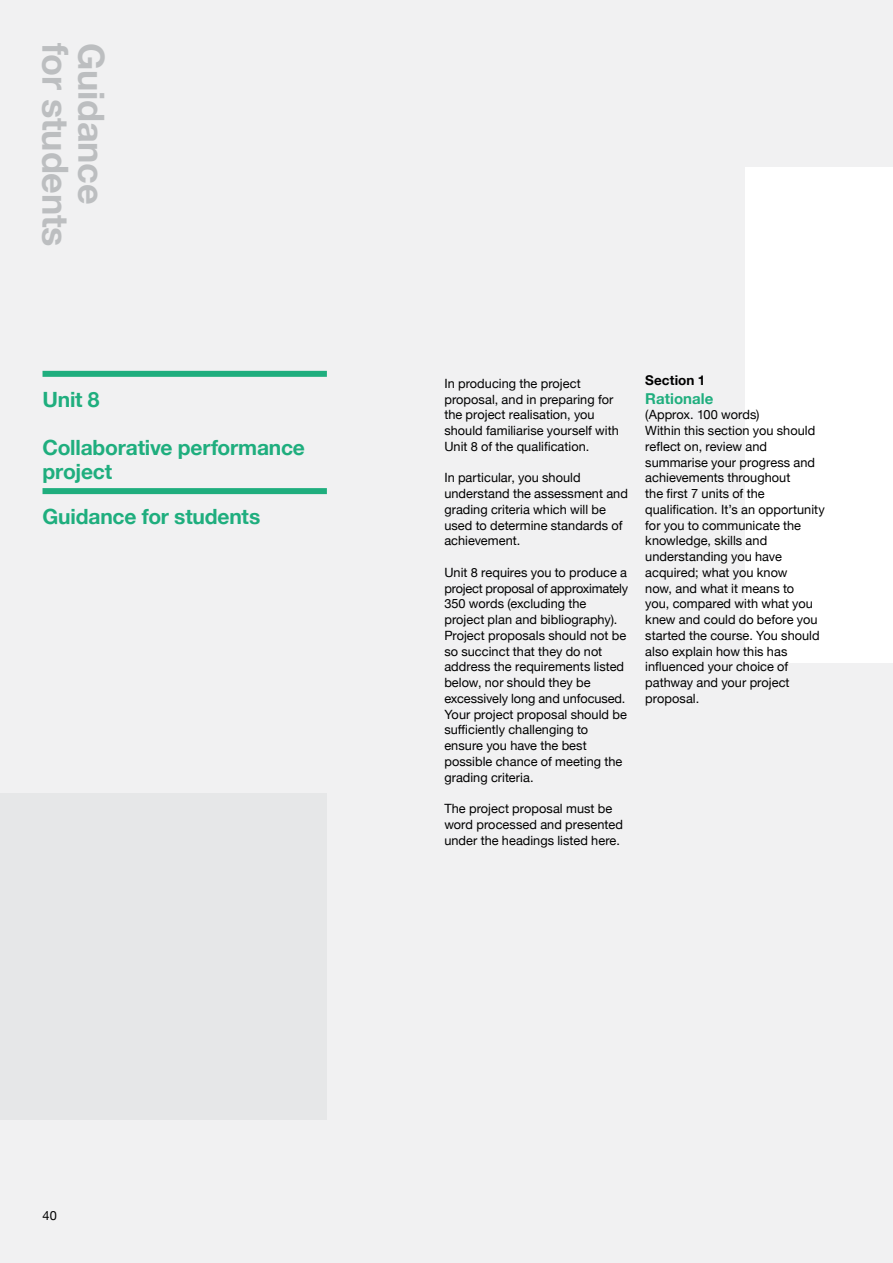
<style>
.page{position:relative;width:893px;height:1263px;background:#f1f1f2}
.page>*{position:absolute;margin:0;border:0;box-sizing:border-box;transform-origin:0 0}
.t1{font:700 36px "Helvetica Neue";letter-spacing:-.005em;color:#bcbec0}
.t2{font:700 21px/24px "Helvetica Neue";letter-spacing:-.01em;color:#1fae7e}
.t3{font:700 15px "Helvetica Neue";letter-spacing:.005em;color:#1fae7e}
.t4{font:700 13.5px "Helvetica Neue";letter-spacing:.005em;color:#000}
.t5{font:12.75px/15.8px "Helvetica Neue";letter-spacing:.005em;color:#000}
</style>
<div class="page">
<div style="left:0;top:793px;width:327px;height:327px;background:#e6e7e8"></div>
<div style="left:746px;top:167px;width:147px;height:496px;background:#fff"></div>
<div style="left:43px;top:371px;width:284px;height:6px;background:#1fae7e"></div>
<div style="left:43px;top:488px;width:284px;height:6px;background:#1fae7e"></div>
<h1 class="t1" style="left:84px;top:43px;width:206px;rotate:90deg">for students</h1>
<h1 class="t1" style="left:120px;top:43px;width:163px;rotate:90deg">Guidance</h1>
<h2 class="t2" style="left:43px;top:388px;width:59px">Unit 8</h2>
<h2 class="t2" style="left:43px;top:436px;width:264px">Collaborative performance project</h2>
<h2 class="t2" style="left:43px;top:505px;width:219px">Guidance for students</h2>
<p class="t5" style="left:444px;top:376px;width:176px">In producing the project proposal, and in preparing for the project realisation, you should familiarise yourself with<br>Unit 8 of the qualification.</p>
<p class="t5" style="left:444px;top:471px;width:185px">In particular, you should understand the assessment and grading criteria which will be used to determine standards of achievement.</p>
<p class="t5" style="left:444px;top:565px;width:185px">Unit 8 requires you to produce a project proposal of approximately<br>350 words (excluding the project plan and bibliography).<br>Project proposals should not be so succinct that they do not address the requirements listed below, nor should they be excessively long and unfocused.<br>Your project proposal should be sufficiently challenging to ensure you have the best possible chance of meeting the grading criteria.</p>
<p class="t5" style="left:444px;top:801px;width:180px">The project proposal must be word processed and presented under the headings listed here.</p>
<p class="t4" style="left:645px;top:370px;width:61px">Section 1</p>
<p class="t3" style="left:645px;top:386px;width:70px">Rationale</p>
<p class="t5" style="left:645px;top:408px;width:181px">(Approx. 100 words)<br>Within this section you should reflect on, review and summarise  your progress and achievements throughout<br>the  first 7 units of the qualification. It’s an opportunity for you to communicate the knowledge, skills and understanding you have acquired; what you know<br>now, and what it means to<br>you, compared with what you knew and could do  before you started the course. You should also explain how this has influenced your choice of pathway and your project proposal.</p>
<p class="t5" style="left:43px;top:1209px;width:16px">40</p>
</div>
